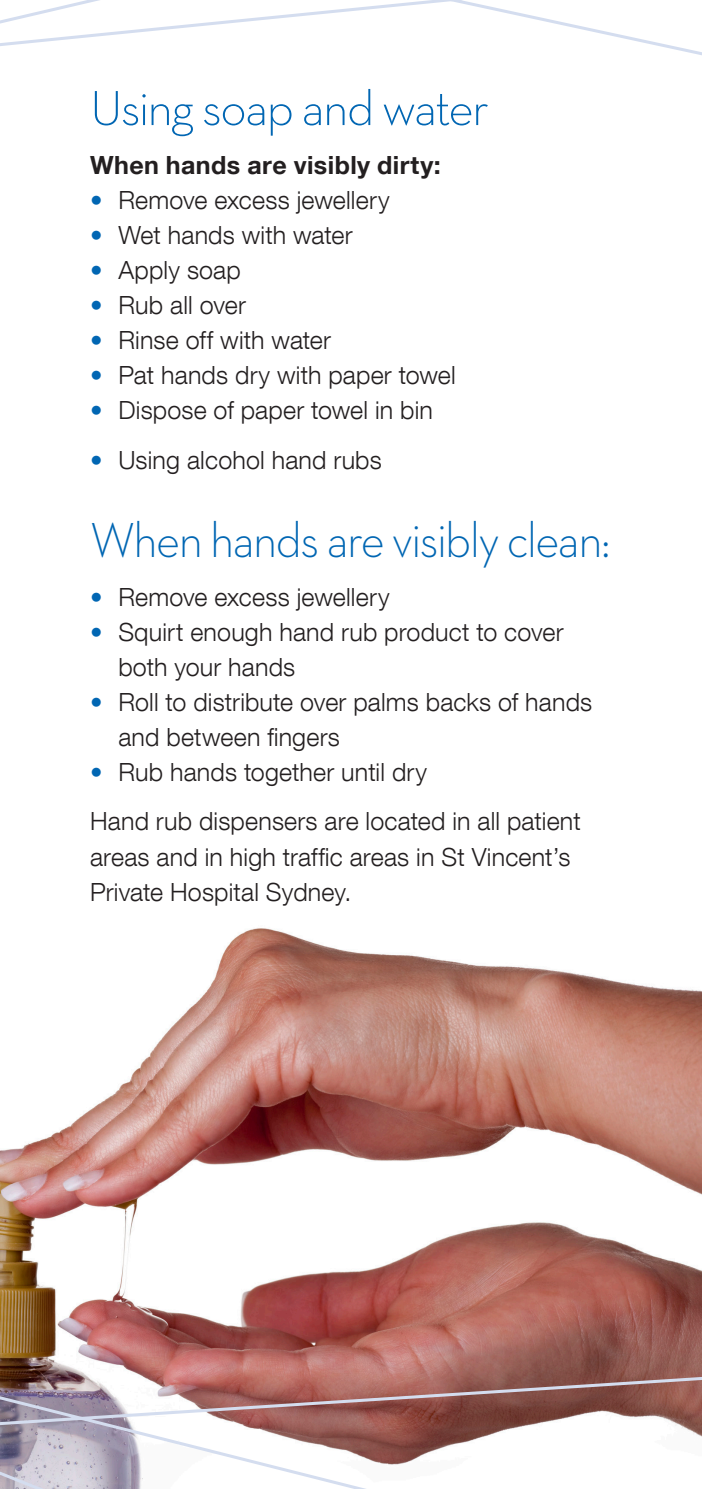
<style>
.page{position:relative;width:702px;height:1489px;background:#fff}
.page>*{position:absolute;margin:0;border:0;box-sizing:border-box;transform-origin:0 0}
.SVHA_-_Main_Heading{font:300 50px "Neutra Text TF";letter-spacing:-.035em;color:#0166b3;scale:.95 1}
.SVHA_-_Main_Heading-2{font:300 50px "Neutra Text TF";letter-spacing:-.035em;color:#0166b3}
.SVHA_-_Body_Copy{font:300 25px/35px "Helvetica Neue LT Com";letter-spacing:.005em;color:#231f20}
.SVHA_-_Sub_Head_2{font:700 25px "Helvetica Neue LT Com";letter-spacing:.015em;color:#231f20}
.s1{color:#0166b3}
</style>
<div class="page">
<img style="left:0;top:928px;width:702px;height:333px">
<img style="left:0;top:1261px;width:702px;height:227px">
<svg style="left:0;top:0;width:702px;height:55px"></svg>
<p class="SVHA_-_Main_Heading-2" style="left:90px;top:78px;width:400px">Using soap and water</p>
<p class="SVHA_-_Sub_Head_2" style="left:90px;top:149px;width:352px">When hands are visibly dirty:</p>
<p class="SVHA_-_Body_Copy" style="left:90px;top:182px;width:301px"><span class="s1">•</span> Remove excess jewellery</p>
<p class="SVHA_-_Body_Copy" style="left:90px;top:217px;width:264px"><span class="s1">•</span> Wet hands with water</p>
<p class="SVHA_-_Body_Copy" style="left:90px;top:252px;width:152px"><span class="s1">•</span> Apply soap</p>
<p class="SVHA_-_Body_Copy" style="left:90px;top:287px;width:157px"><span class="s1">•</span> Rub all over</p>
<p class="SVHA_-_Body_Copy" style="left:90px;top:322px;width:242px"><span class="s1">•</span> Rinse off with water</p>
<p class="SVHA_-_Body_Copy" style="left:90px;top:357px;width:367px"><span class="s1">•</span> Pat hands dry with paper towel</p>
<p class="SVHA_-_Body_Copy" style="left:90px;top:392px;width:344px"><span class="s1">•</span> Dispose of paper towel in bin</p>
<p class="SVHA_-_Body_Copy" style="left:90px;top:441px;width:293px"><span class="s1">•</span> Using alcohol hand rubs</p>
<p class="SVHA_-_Main_Heading" style="left:90px;top:509px;width:549px">When hands are visibly clean:</p>
<p class="SVHA_-_Body_Copy" style="left:90px;top:579px;width:301px"><span class="s1">•</span> Remove excess jewellery</p>
<p class="SVHA_-_Body_Copy" style="left:118px;top:614px;width:446px;text-indent:-28px"><span class="s1">•</span> Squirt enough hand rub product to cover both your hands</p>
<p class="SVHA_-_Body_Copy" style="left:118px;top:684px;width:475px;text-indent:-28px"><span class="s1">•</span> Roll to distribute over palms backs of hands and between fingers</p>
<p class="SVHA_-_Body_Copy" style="left:90px;top:754px;width:338px"><span class="s1">•</span> Rub hands together until dry</p>
<p class="SVHA_-_Body_Copy" style="left:90px;top:803px;width:492px">Hand rub dispensers are located in all patient areas and in high traffic areas in St Vincent’s<br>Private Hospital Sydney.</p>
</div>
